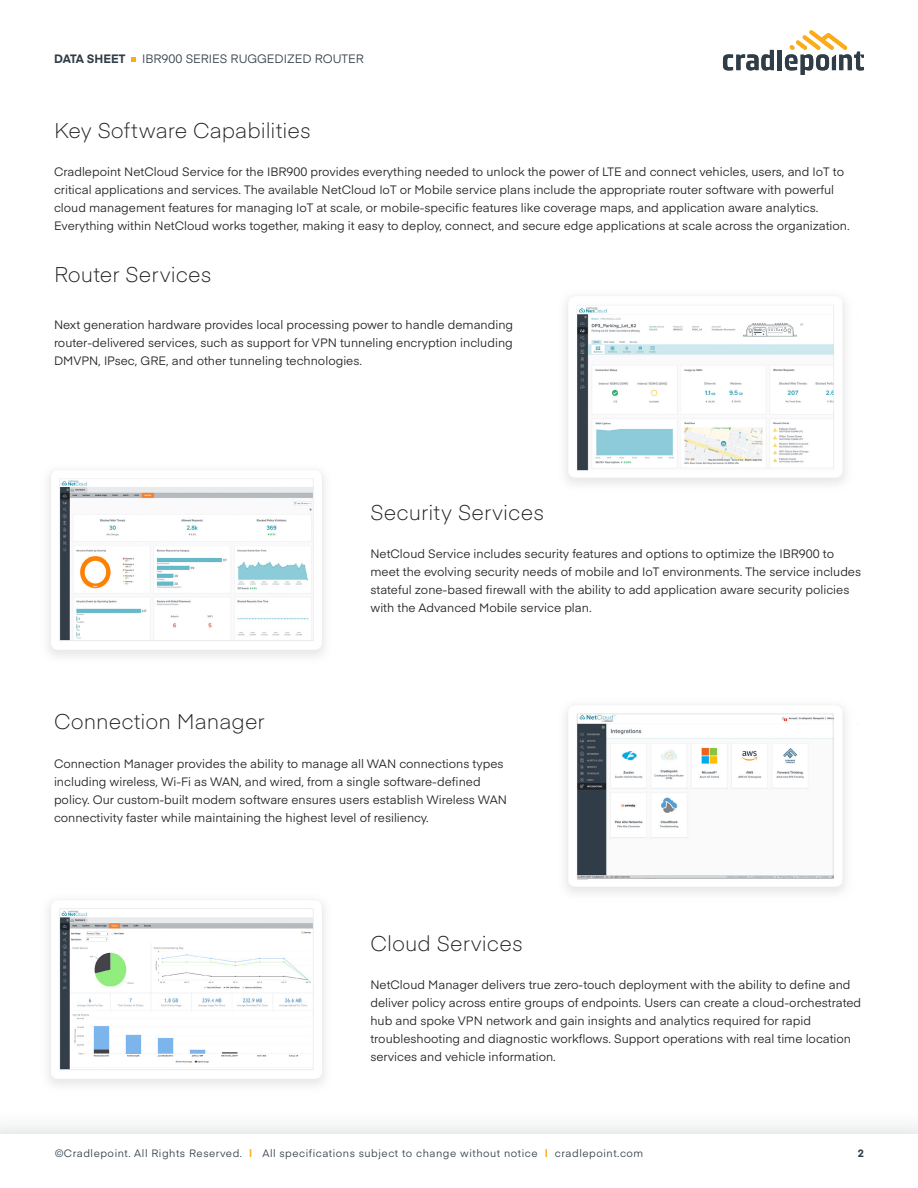
<style>
.page{position:relative;width:918px;height:1188px;background:#fff}
.page>*{position:absolute;margin:0;border:0;box-sizing:border-box;transform-origin:0 0}
.Heading_2{font:300 21px "Eina 01";letter-spacing:.005em;color:#231f20}
.Body_copy{font:12px/18px "Eina 01";color:#231f20}
.t1{font:12px "Eina 01";color:#303d47}
.t2{font:700 12px "Eina 01";color:#303d47}
.t3{font:10.5px "Eina 01";letter-spacing:.05em;color:#303d47}
.t4{font:700 10.5px "Eina 01";color:#303d47}
.s1{font-weight:700;color:#faad19}
</style>
<div class="page">
<div style="left:0;top:1108px;width:918px;height:80px;background:#303d47;opacity:.22"></div>
<div style="left:0;top:1134px;width:918px;height:54px;background:#fff"></div>
<svg style="left:131px;top:57px;width:5px;height:5px"></svg>
<svg style="left:723px;top:50px;width:51px;height:20px"></svg>
<hr style="left:778px;top:50px;width:4px;height:20px;background:#303d47">
<svg style="left:785px;top:30px;width:79px;height:45px"></svg>
<img style="left:565px;top:295px;width:281px;height:189px">
<img style="left:48px;top:470px;width:277px;height:186px">
<img style="left:48px;top:900px;width:277px;height:185px">
<img style="left:579px;top:716px;width:252px;height:161px">
<div style="left:577px;top:714px;width:256px;height:165px;border:1px solid #a2a9ac"></div>
<p class="t2" style="left:54px;top:50px;width:73px">DATA SHEET</p>
<p class="t1" style="left:142px;top:50px;width:223px">IBR900 SERIES RUGGEDIZED ROUTER</p>
<p class="Heading_2" style="left:54px;top:114px;width:258px">Key Software Capabilities</p>
<p class="Body_copy" style="left:54px;top:162px;width:797px">Cradlepoint NetCloud Service for the IBR900 provides everything needed to unlock the power of LTE and connect vehicles, users, and IoT to critical applications and services. The available NetCloud IoT or Mobile service plans include the appropriate router software with powerful cloud management features for managing IoT at scale, or mobile-specific features like coverage maps, and application aware analytics.<br>Everything within NetCloud works together, making it easy to deploy, connect, and secure edge applications at scale across the organization.</p>
<p class="Heading_2" style="left:54px;top:259px;width:159px">Router Services</p>
<p class="Body_copy" style="left:54px;top:314px;width:461px;text-align:justify">Next generation hardware provides local processing power to handle demanding router-delivered services, such as support for VPN tunneling encryption including DMVPN, IPsec, GRE, and other tunneling technologies.</p>
<p class="Heading_2" style="left:370px;top:497px;width:175px">Security Services</p>
<p class="Body_copy" style="left:370px;top:544px;width:492px">NetCloud Service includes security features and options to optimize the IBR900 to meet the evolving security needs of mobile and IoT environments. The service includes stateful zone-based firewall with the ability to add application aware security policies with the Advanced Mobile service plan.</p>
<p class="Heading_2" style="left:54px;top:706px;width:212px">Connection Manager</p>
<p class="Body_copy" style="left:54px;top:753px;width:454px">Connection Manager provides the ability to manage all WAN connections types including wireless, Wi-Fi as WAN, and wired, from a single software-defined policy. Our custom-built modem software ensures users establish Wireless WAN connectivity faster while maintaining the highest level of resiliency.</p>
<p class="Heading_2" style="left:370px;top:928px;width:154px">Cloud Services</p>
<p class="Body_copy" style="left:370px;top:975px;width:492px">NetCloud Manager delivers true zero-touch deployment with the ability to define and deliver policy across entire groups of endpoints. Users can create a cloud-orchestrated hub and spoke VPN network and gain insights and analytics required for rapid troubleshooting and diagnostic workflows. Support operations with real time location services and vehicle information.</p>
<p class="t3" style="left:55px;top:1146px;width:590px">©Cradlepoint. All Rights Reserved. <span class="s1">|</span> All specifications subject to change without notice <span class="s1">|</span> cradlepoint.com</p>
<p class="t4" style="left:858px;top:1146px;width:8px">2</p>
</div>
